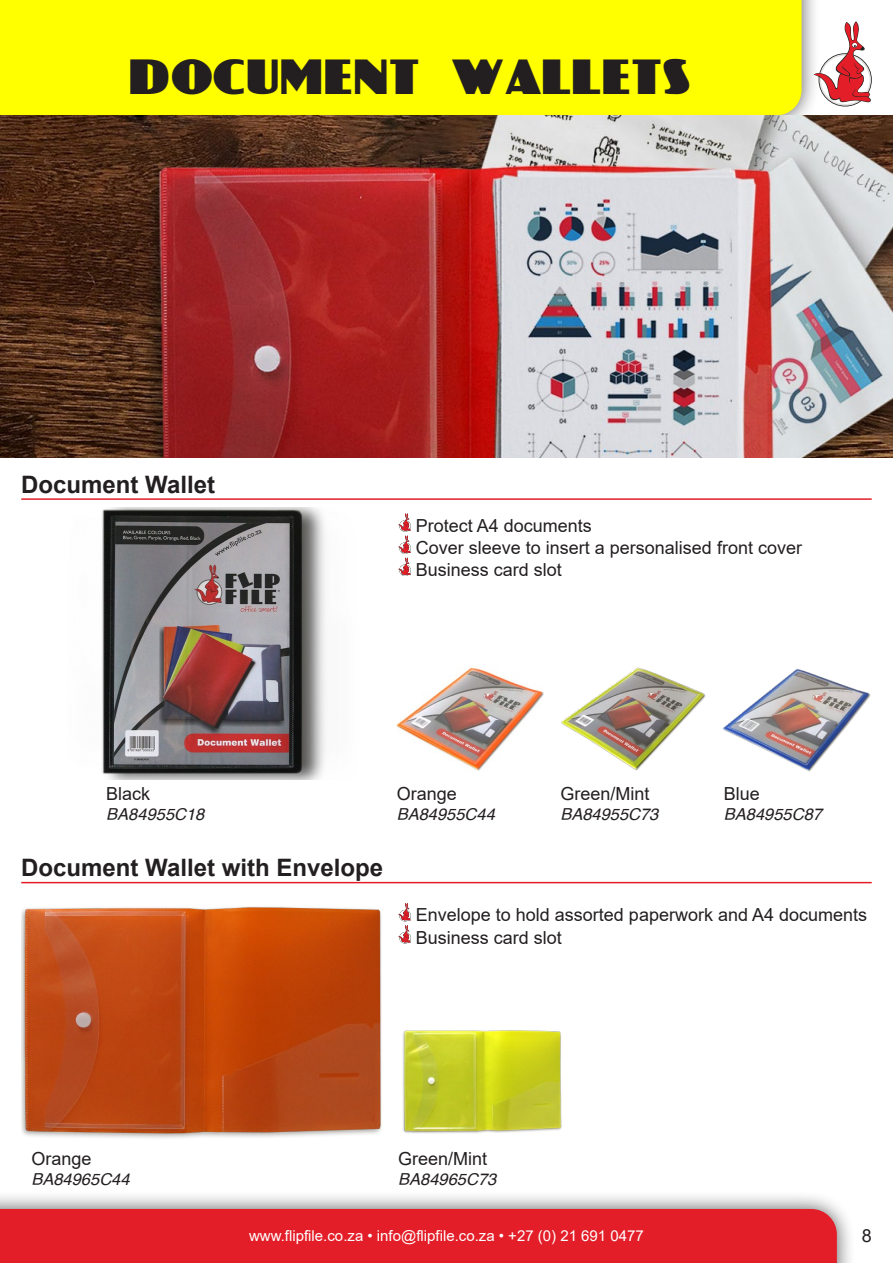
<style>
.page{position:relative;width:893px;height:1263px;background:#fff}
.page>*{position:absolute;margin:0;border:0;box-sizing:border-box;transform-origin:0 0}
.HEADING{font:45px "Koloss";color:#231f20}
.Product_Header{font:700 24px "Arial";color:#231f20}
.t1{font:18px "Arial";color:#231f20}
.Product_Code{font:italic 16.5px "Helvetica";color:#231f20}
.t2{font:15px "Arial";color:#fff}
</style>
<div class="page">
<div style="left:0;top:0;width:801px;height:115px;background:#ff0"></div>
<div style="left:0;top:1190px;width:855px;height:73px;background:#231f20;opacity:.75"></div>
<div style="left:0;top:1209px;width:837px;height:54px;background:#e41e28"></div>
<svg style="left:814px;top:21px;width:57px;height:82px"></svg>
<hr style="left:21px;top:498px;width:851px;height:2px;background:#e31e28">
<hr style="left:21px;top:882px;width:851px;height:1px;background:#e31e28">
<svg style="left:398px;top:513px;width:13px;height:62px"></svg>
<svg style="left:398px;top:903px;width:13px;height:40px"></svg>
<img style="left:102px;top:507px;width:223px;height:272px">
<img style="left:21px;top:906px;width:361px;height:232px">
<img style="left:397px;top:667px;width:147px;height:104px">
<img style="left:561px;top:667px;width:145px;height:104px">
<img style="left:724px;top:668px;width:147px;height:104px">
<img style="left:402px;top:1030px;width:160px;height:103px">
<img style="left:0;top:115px;width:893px;height:343px">
<p class="HEADING" style="left:130px;top:46px;width:563px">DOCUMENT WALLETS</p>
<p class="Product_Header" style="left:21px;top:467px;width:195px">Document Wallet</p>
<p class="t1" style="left:416px;top:513px;width:178px">Protect A4 documents</p>
<p class="t1" style="left:416px;top:535px;width:388px">Cover sleeve to insert a personalised front cover</p>
<p class="t1" style="left:416px;top:557px;width:148px">Business card slot</p>
<p class="t1" style="left:106px;top:781px;width:46px">Black</p>
<p class="Product_Code" style="left:106px;top:801px;width:100px">BA84955C18</p>
<p class="t1" style="left:397px;top:781px;width:62px">Orange</p>
<p class="Product_Code" style="left:397px;top:801px;width:100px">BA84955C44</p>
<p class="t1" style="left:560px;top:781px;width:91px">Green/Mint</p>
<p class="Product_Code" style="left:560px;top:801px;width:100px">BA84955C73</p>
<p class="t1" style="left:724px;top:781px;width:38px">Blue</p>
<p class="Product_Code" style="left:724px;top:801px;width:100px">BA84955C87</p>
<p class="Product_Header" style="left:21px;top:851px;width:363px">Document Wallet with Envelope</p>
<p class="t1" style="left:416px;top:903px;width:453px">Envelope to hold assorted paperwork and A4 documents</p>
<p class="t1" style="left:416px;top:925px;width:148px">Business card slot</p>
<p class="t1" style="left:31px;top:1146px;width:62px">Orange</p>
<p class="Product_Code" style="left:31px;top:1166px;width:100px">BA84965C44</p>
<p class="t1" style="left:398px;top:1146px;width:91px">Green/Mint</p>
<p class="Product_Code" style="left:398px;top:1166px;width:100px">BA84965C73</p>
<p class="t2" style="left:249px;top:1226px;width:396px">www.flipfile.co.za • info@flipfile.co.za • +27 (0) 21 691 0477</p>
<p class="t1" style="left:862px;top:1223px;width:12px">8</p>
</div>
